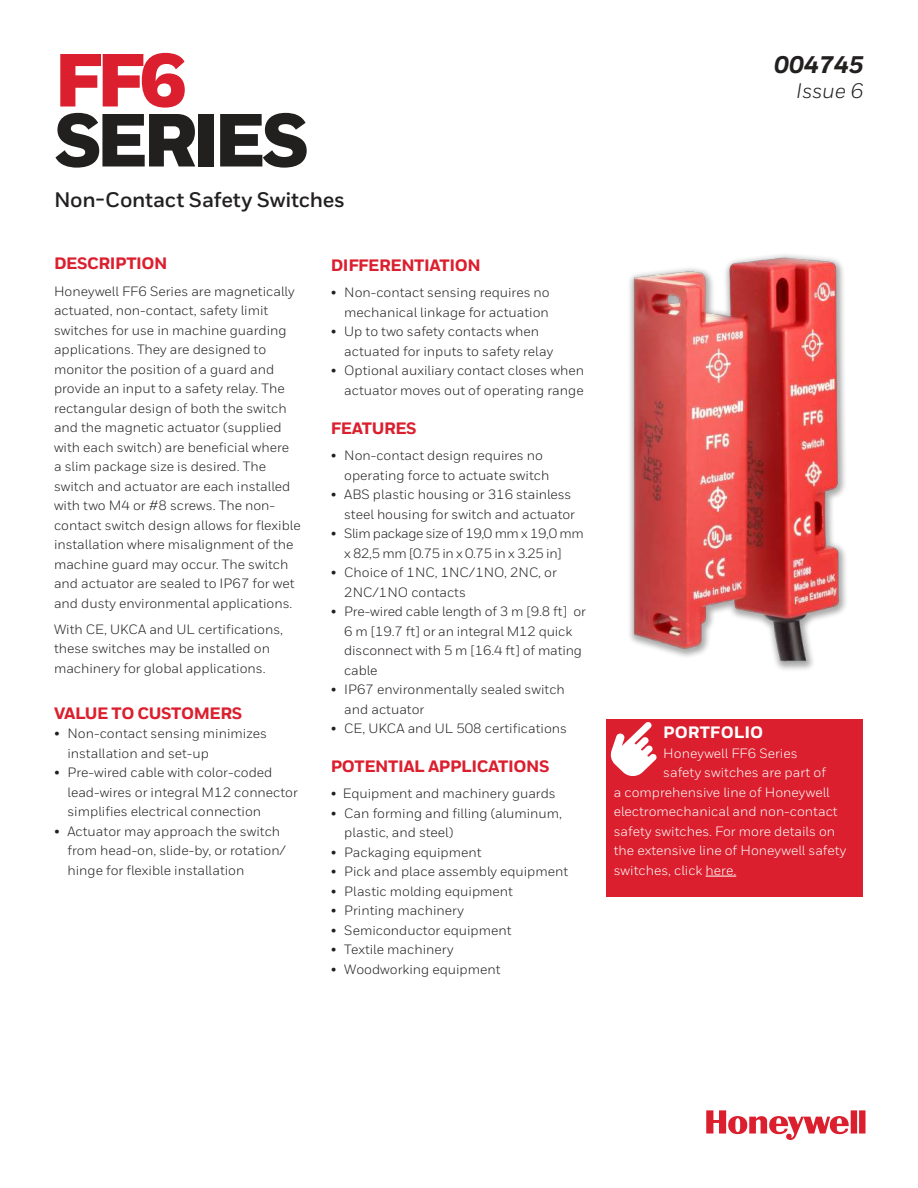
<style>
.page{position:relative;width:918px;height:1188px;background:#fff}
.page>*{position:absolute;margin:0;border:0;box-sizing:border-box;transform-origin:0 0}
.t1{font:900 75px "Honeywell Sans";letter-spacing:-.07em;color:#221f1f}
.t2{font:900 75px "Honeywell Sans";color:#db1f2e}
.t3{font:italic 800 24px "Honeywell Sans";color:#221f1f}
.t4{font:700 21px "Honeywell Sans";letter-spacing:-.015em;color:#221f1f}
.t5{font:italic 21px "Honeywell Sans";letter-spacing:-.005em;color:#221f1f}
.t6{font:800 16.5px "Honeywell Sans";letter-spacing:-.025em;color:#db1f2e}
.t7{font:800 16.5px "Honeywell Sans";color:#fff}
.t8{font:13.5px/19.5px "Honeywell Sans";color:#221f1f}
.t9{font:13.5px "Honeywell Sans";color:#fff}
.t10{font:13.5px/19.5px "Honeywell Sans";letter-spacing:-.03em;color:#221f1f}
</style>
<div class="page">
<svg style="left:706px;top:1110px;width:160px;height:30px"></svg>
<div style="left:606px;top:719px;width:257px;height:177px;background:#db1f2e"></div>
<svg style="left:611px;top:722px;width:46px;height:54px"></svg>
<hr style="left:706px;top:876px;width:30px;height:1px;background:#fff">
<img style="left:629px;top:254px;width:217px;height:416px">
<h1 class="t2" style="left:54px;top:53px;width:134px">FF6</h1>
<h1 class="t1" style="left:54px;top:113px;width:257px">SERIES</h1>
<h3 class="t4" style="left:54px;top:192px;width:293px">Non-Contact Safety Switches</h3>
<p class="t6" style="left:54px;top:257px;width:115px">DESCRIPTION</p>
<p class="t8" style="left:54px;top:282px;width:248px">Honeywell FF6 Series are magnetically actuated, non-contact, safety limit switches for use in machine guarding applications. They are designed to monitor the position of a guard and provide an input to a safety relay. The rectangular design of both the switch and the magnetic actuator (supplied with each switch) are beneficial where<br>a slim package size is desired. The switch and actuator are each installed with two M4 or #8 screws. The non&shy;contact switch design allows for flexible installation where misalignment of the machine guard may occur. The switch and actuator are sealed to IP67 for wet and dusty environmental applications.</p>
<p class="t8" style="left:54px;top:620px;width:231px">With CE, UKCA and UL certifications, these switches may be installed on machinery for global applications.</p>
<p class="t6" style="left:54px;top:707px;width:190px">VALUE TO CUSTOMERS</p>
<p class="t8" style="left:68px;top:725px;width:201px;text-indent:-14px">• Non-contact sensing minimizes installation and set-up</p>
<p class="t8" style="left:68px;top:764px;width:232px;text-indent:-14px">• Pre-wired cable with color-coded lead-wires or integral M12 connector simplifies electrical connection</p>
<p class="t8" style="left:68px;top:822px;width:220px;text-indent:-14px">• Actuator may approach the switch from head-on, slide-by, or rotation/ hinge for flexible installation</p>
<p class="t6" style="left:331px;top:259px;width:152px">DIFFERENTIATION</p>
<p class="t8" style="left:331px;top:284px;width:221px;text-align:right">• Non-contact sensing requires no mechanical linkage for actuation</p>
<p class="t8" style="left:344px;top:323px;width:210px;text-indent:-14px">• Up to two safety contacts when actuated for inputs to safety relay</p>
<p class="t8" style="left:331px;top:362px;width:255px;text-align:right">• Optional auxiliary contact closes when actuator moves out of operating range</p>
<p class="t6" style="left:331px;top:422px;width:88px">FEATURES</p>
<p class="t8" style="left:344px;top:447px;width:207px;text-indent:-14px">• Non-contact design requires no operating force to actuate switch</p>
<p class="t8" style="left:331px;top:486px;width:246px;text-align:right">• ABS plastic housing or 316 stainless steel housing for switch and actuator</p>
<p class="t10" style="left:344px;top:525px;width:241px;text-indent:-14px">• Slim package size of 19,0 mm x 19,0 mm x 82,5 mm [0.75 in x 0.75 in x 3.25 in]</p>
<p class="t8" style="left:344px;top:564px;width:214px;text-indent:-14px">• Choice of 1NC, 1NC/1NO, 2NC, or<br>2NC/1NO contacts</p>
<p class="t8" style="left:344px;top:603px;width:243px;text-indent:-14px">• Pre-wired cable length of 3 m [9.8 ft] or<br>6 m [19.7 ft] or an integral M12 quick disconnect with 5 m [16.4 ft] of mating cable</p>
<p class="t8" style="left:344px;top:681px;width:222px;text-indent:-14px">• IP67 environmentally sealed switch and actuator</p>
<p class="t8" style="left:331px;top:720px;width:238px">• CE, UKCA and UL 508 certifications</p>
<p class="t6" style="left:331px;top:760px;width:220px">POTENTIAL APPLICATIONS</p>
<p class="t8" style="left:331px;top:785px;width:227px">• Equipment and machinery guards</p>
<p class="t8" style="left:344px;top:804px;width:219px;text-indent:-14px">• Can forming and filling (aluminum, plastic, and steel)</p>
<p class="t8" style="left:331px;top:843px;width:152px">• Packaging equipment</p>
<p class="t8" style="left:331px;top:863px;width:239px">• Pick and place assembly equipment</p>
<p class="t8" style="left:331px;top:882px;width:184px">• Plastic molding equipment</p>
<p class="t8" style="left:331px;top:902px;width:135px">• Printing machinery</p>
<p class="t8" style="left:331px;top:921px;width:182px">• Semiconductor equipment</p>
<p class="t8" style="left:331px;top:941px;width:124px">• Textile machinery</p>
<p class="t8" style="left:331px;top:960px;width:171px">• Woodworking equipment</p>
<h2 class="t3" style="left:774px;top:50px;width:91px">004745</h2>
<h3 class="t5" style="left:796px;top:78px;width:69px">Issue 6</h3>
<p class="t7" style="left:663px;top:726px;width:101px">PORTFOLIO</p>
<p class="t9" style="left:663px;top:747px;width:136px">Honeywell FF6 Series</p>
<p class="t9" style="left:663px;top:767px;width:164px">safety switches are part of</p>
<p class="t9" style="left:614px;top:786px;width:218px">a comprehensive line of Honeywell</p>
<p class="t9" style="left:614px;top:806px;width:225px">electromechanical and non-contact</p>
<p class="t9" style="left:614px;top:825px;width:223px">safety switches. For more details on</p>
<p class="t9" style="left:614px;top:845px;width:234px">the extensive line of Honeywell safety</p>
<p class="t9" style="left:614px;top:864px;width:124px">switches, click here.</p>
</div>
